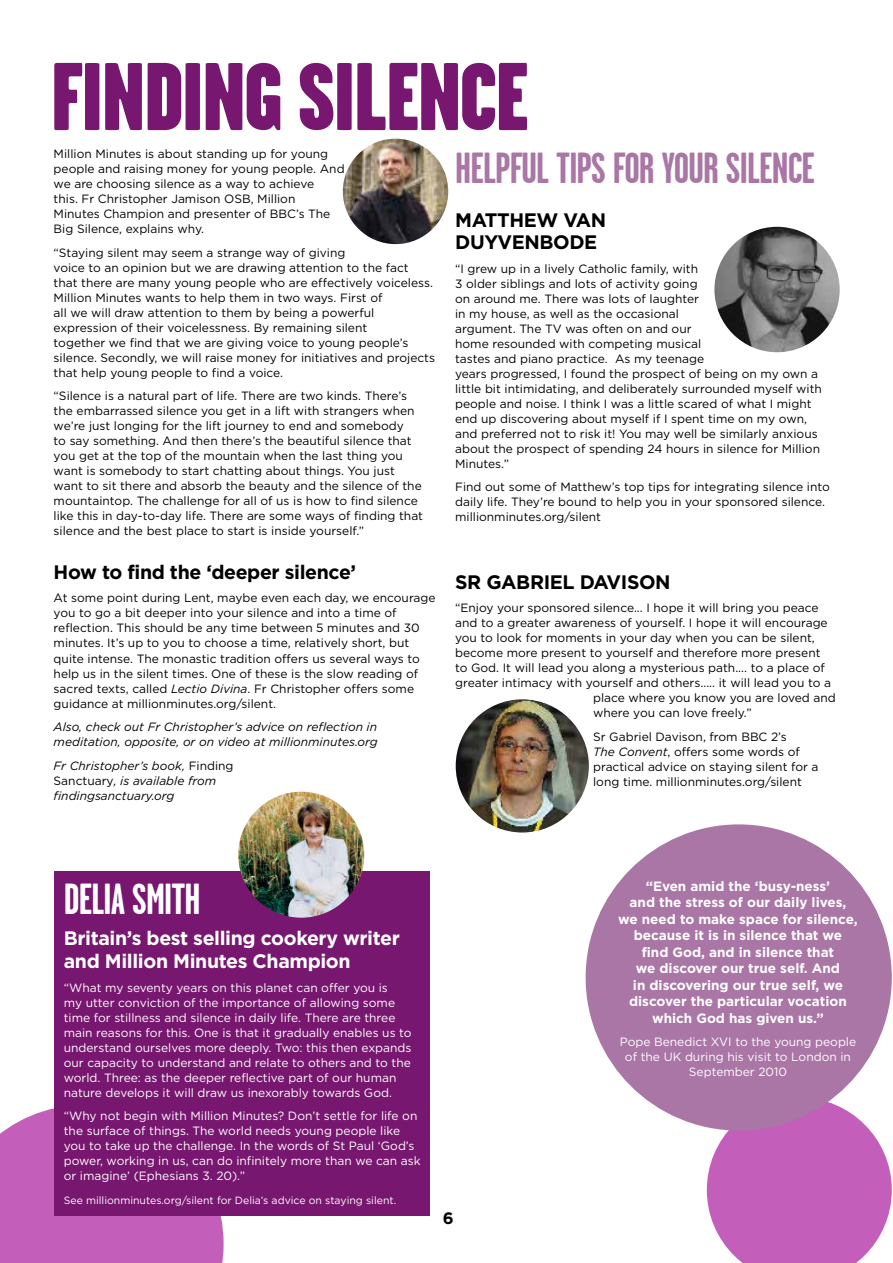
<style>
.page{position:relative;width:893px;height:1263px;background:#fff}
.page>*{position:absolute;margin:0;border:0;box-sizing:border-box;transform-origin:0 0}
.t1{font:900 96px "Garage Gothic";letter-spacing:-.02em;color:#77176f}
.t2{font:700 43.5px "Garage Gothic";letter-spacing:-.02em;color:#aa76a6}
.t3{font:700 43.5px "Garage Gothic";letter-spacing:-.02em;color:#fff}
.t4{font:700 19.5px/22.5px "Gotham";letter-spacing:-.02em;color:#000}
.t5{font:700 19.5px/22.5px "Gotham";letter-spacing:-.02em;color:#fff}
.t6{font:700 16.5px "Gotham";color:#000}
.t7{font:700 13.5px/16.5px "Gotham";color:#fff;text-align:center}
.t8{font:12px/15px "Gotham";color:#000}
.t9{font:12px/15px "Gotham";color:#fff}
.t10{font:italic 12px/15px "Gotham";color:#000}
.t11{font:10.5px "Gotham";color:#fff}
.s1{font-style:italic}
.s2{font-style:normal}
</style>
<div class="page">
<div style="left:0;top:1108px;width:224px;height:155px;background:#c35fbb"></div>
<svg style="left:707px;top:1097px;width:185px;height:166px"></svg>
<div style="left:54px;top:871px;width:375px;height:345px;background:#77176f"></div>
<img style="left:343px;top:139px;width:105px;height:105px;border-radius:53px">
<img style="left:238px;top:792px;width:126px;height:126px;border-radius:63px">
<div style="left:586px;top:824px;width:306px;height:306px;background:#aa76a6;border-radius:50%"></div>
<img style="left:714px;top:227px;width:126px;height:125px;border-radius:63px">
<img style="left:456px;top:699px;width:133px;height:133px;border-radius:67px">
<h1 class="t1" style="left:50px;top:44px;width:480px">FINDING SILENCE</h1>
<p class="t8" style="left:54px;top:146px;width:293px">Million Minutes is about standing up for young people and raising money for young people. And we are choosing silence as a way to achieve<br>this. Fr Christopher Jamison OSB, Million<br>Minutes Champion and presenter of BBC’s The Big Silence, explains why.</p>
<p class="t8" style="left:54px;top:245px;width:383px">“Staying silent may seem a strange way of giving<br>voice to an opinion but we are drawing attention to the fact that there are many young people who are effectively voiceless.<br>Million Minutes wants to help them in two ways. First of<br>all we will draw attention to them by being a powerful expression of their voicelessness. By remaining silent<br>together we find that we are giving voice to young people’s silence. Secondly, we will raise money for initiatives and projects that help young people to find a voice.</p>
<p class="t8" style="left:54px;top:388px;width:371px">“Silence is a natural part of life. There are two kinds. There’s the embarrassed silence you get in a lift with strangers when we’re just longing for the lift journey to end and somebody<br>to say something. And then there’s the beautiful silence that you get at the top of the mountain when the last thing you want is somebody to start chatting about things. You just want to sit there and absorb the beauty and the silence of the mountaintop. The challenge for all of us is how to find silence like this in day-to-day life. There are some ways of finding that silence and the best place to start is inside yourself.”</p>
<h3 class="t4" style="left:54px;top:560px;width:304px">How to find the ‘deeper silence’</h3>
<p class="t8" style="left:54px;top:590px;width:383px">At some point during Lent, maybe even each day, we encourage you to go a bit deeper into your silence and into a time of reflection. This should be any time between 5 minutes and 30 minutes. It’s up to you to choose a time, relatively short, but quite intense. The monastic tradition offers us several ways to help us in the silent times. One of these is the slow reading of sacred texts, called <span class="s1">Lectio Divina</span>. Fr Christopher offers some guidance at millionminutes.org/silent.</p>
<p class="t10" style="left:54px;top:719px;width:326px">Also, check out Fr Christopher’s advice on reflection in meditation, opposite, or on video at millionminutes.org</p>
<p class="t10" style="left:54px;top:758px;width:181px">Fr Christopher’s book, <span class="s2">Finding<br>Sanctuary</span>, is available from findingsanctuary.org</p>
<h2 class="t2" style="left:455px;top:145px;width:361px">HELPFUL TIPS FOR YOUR SILENCE</h2>
<h3 class="t4" style="left:455px;top:208px;width:153px">MATTHEW VAN<br>DUYVENBODE</h3>
<p class="t8" style="left:455px;top:261px;width:368px">“I grew up in a lively Catholic family, with<br>3 older siblings and lots of activity going<br>on around me. There was lots of laughter<br>in my house, as well as the occasional<br>argument. The TV was often on and our<br>home resounded with competing musical<br>tastes and piano practice. As my teenage<br>years progressed, I found the prospect of being on my own a little bit intimidating, and deliberately surrounded myself with people and noise. I think I was a little scared of what I might end up discovering about myself if I spent time on my own, and preferred not to risk it! You may well be similarly anxious about the prospect of spending 24 hours in silence for Million Minutes.”</p>
<p class="t8" style="left:455px;top:479px;width:376px">Find out some of Matthew’s top tips for integrating silence into daily life. They’re bound to help you in your sponsored silence. millionminutes.org/silent</p>
<h3 class="t4" style="left:455px;top:570px;width:217px">SR GABRIEL DAVISON</h3>
<p class="t8" style="left:455px;top:600px;width:365px">“Enjoy your sponsored silence... I hope it will bring you peace</p>
<p class="t8" style="left:455px;top:615px;width:374px">and to a greater awareness of yourself. I hope it will encourage</p>
<p class="t8" style="left:455px;top:630px;width:361px">you to look for moments in your day when you can be silent,</p>
<p class="t8" style="left:455px;top:645px;width:367px">become more present to yourself and therefore more present</p>
<p class="t8" style="left:455px;top:660px;width:371px">to God. It will lead you along a mysterious path.... to a place of</p>
<p class="t8" style="left:455px;top:675px;width:377px">greater intimacy with yourself and others..... it will lead you to a</p>
<p class="t8" style="left:593px;top:690px;width:244px">place where you know you are loved and</p>
<p class="t8" style="left:593px;top:705px;width:160px">where you can love freely.”</p>
<p class="t8" style="left:593px;top:729px;width:227px">Sr Gabriel Davison, from BBC 2’s<br><span class="s1">The Convent</span>, offers some words of practical advice on staying silent for a long time. millionminutes.org/silent</p>
<h2 class="t3" style="left:64px;top:876px;width:138px">DELIA SMITH</h2>
<h3 class="t5" style="left:64px;top:927px;width:338px">Britain’s best selling cookery writer and Million Minutes Champion</h3>
<p class="t9" style="left:64px;top:979px;width:349px">“What my seventy years on this planet can offer you is<br>my utter conviction of the importance of allowing some time for stillness and silence in daily life. There are three main reasons for this. One is that it gradually enables us to understand ourselves more deeply. Two: this then expands our capacity to understand and relate to others and to the world. Three: as the deeper reflective part of our human nature develops it will draw us inexorably towards God.</p>
<p class="t9" style="left:64px;top:1108px;width:358px">“Why not begin with Million Minutes? Don’t settle for life on the surface of things. The world needs young people like you to take up the challenge. In the words of St Paul ‘God’s power, working in us, can do infinitely more than we can ask or imagine’ (Ephesians 3. 20).”</p>
<p class="t11" style="left:64px;top:1194px;width:334px">See millionminutes.org/silent for Delia’s advice on staying silent.</p>
<h3 class="t6" style="left:443px;top:1209px;width:12px">6</h3>
<p class="t7" style="left:618px;top:877px;width:241px">“Even amid the ‘busy-ness’<br>and the stress of our daily lives, we need to make space for silence, because it is in silence that we<br>find God, and in silence that<br>we discover our true self. And<br>in discovering our true self, we discover the particular vocation which God has given us.”</p>
<p class="t9" style="left:620px;top:1034px;width:238px;text-align:center">Pope Benedict XVI to the young people of the UK during his visit to London in<br>September 2010</p>
</div>
